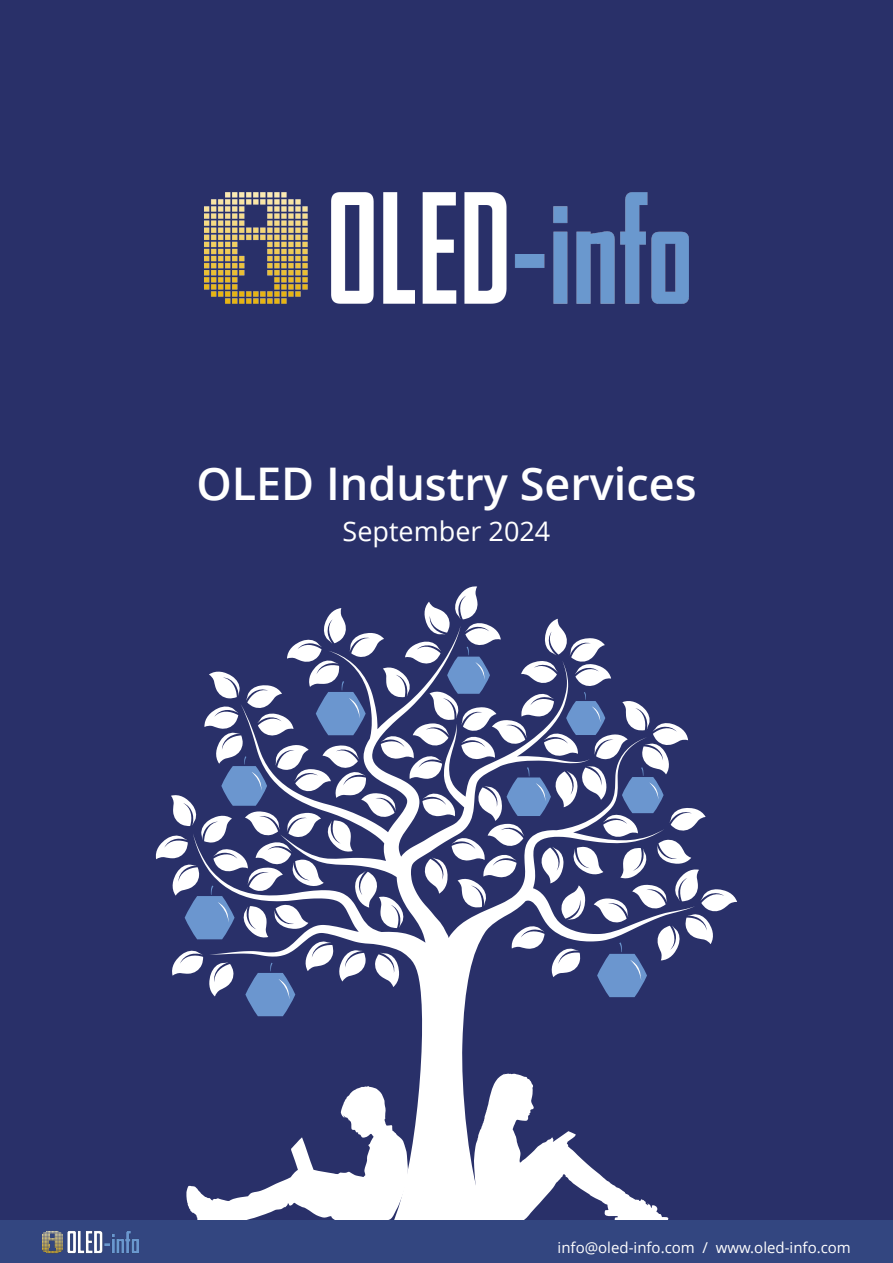
<style>
.page{position:relative;width:893px;height:1263px;background:#293069}
.page>*{position:absolute;margin:0;border:0;box-sizing:border-box;transform-origin:0 0}
.t1{font:600 45px "Open Sans";color:#fff}
.t2{font:27px "Open Sans";color:#fff}
.t3{font:15px "Open Sans";color:#fff}
</style>
<div class="page">
<svg style="left:155px;top:586px;width:582px;height:634px"></svg>
<svg style="left:316px;top:681px;width:50px;height:54px"></svg>
<svg style="left:221px;top:756px;width:46px;height:50px"></svg>
<svg style="left:185px;top:885px;width:50px;height:54px"></svg>
<svg style="left:245px;top:963px;width:50px;height:53px"></svg>
<svg style="left:597px;top:942px;width:50px;height:55px"></svg>
<svg style="left:507px;top:767px;width:44px;height:49px"></svg>
<svg style="left:622px;top:767px;width:42px;height:46px"></svg>
<svg style="left:566px;top:692px;width:39px;height:43px"></svg>
<svg style="left:447px;top:647px;width:43px;height:47px"></svg>
<svg style="left:186px;top:1086px;width:222px;height:134px"></svg>
<svg style="left:474px;top:1073px;width:194px;height:147px"></svg>
<div style="left:0;top:1220px;width:893px;height:43px;background:#334680"></div>
<img style="left:204px;top:192px;width:485px;height:112px">
<img style="left:43px;top:1231px;width:95px;height:23px">
<p class="t1" style="left:196px;top:453px;width:502px">OLED Industry Services</p>
<p class="t2" style="left:343px;top:513px;width:209px">September 2024</p>
<p class="t3" style="left:558px;top:1237px;width:295px">info@oled-info.com / www.oled-info.com</p>
</div>
